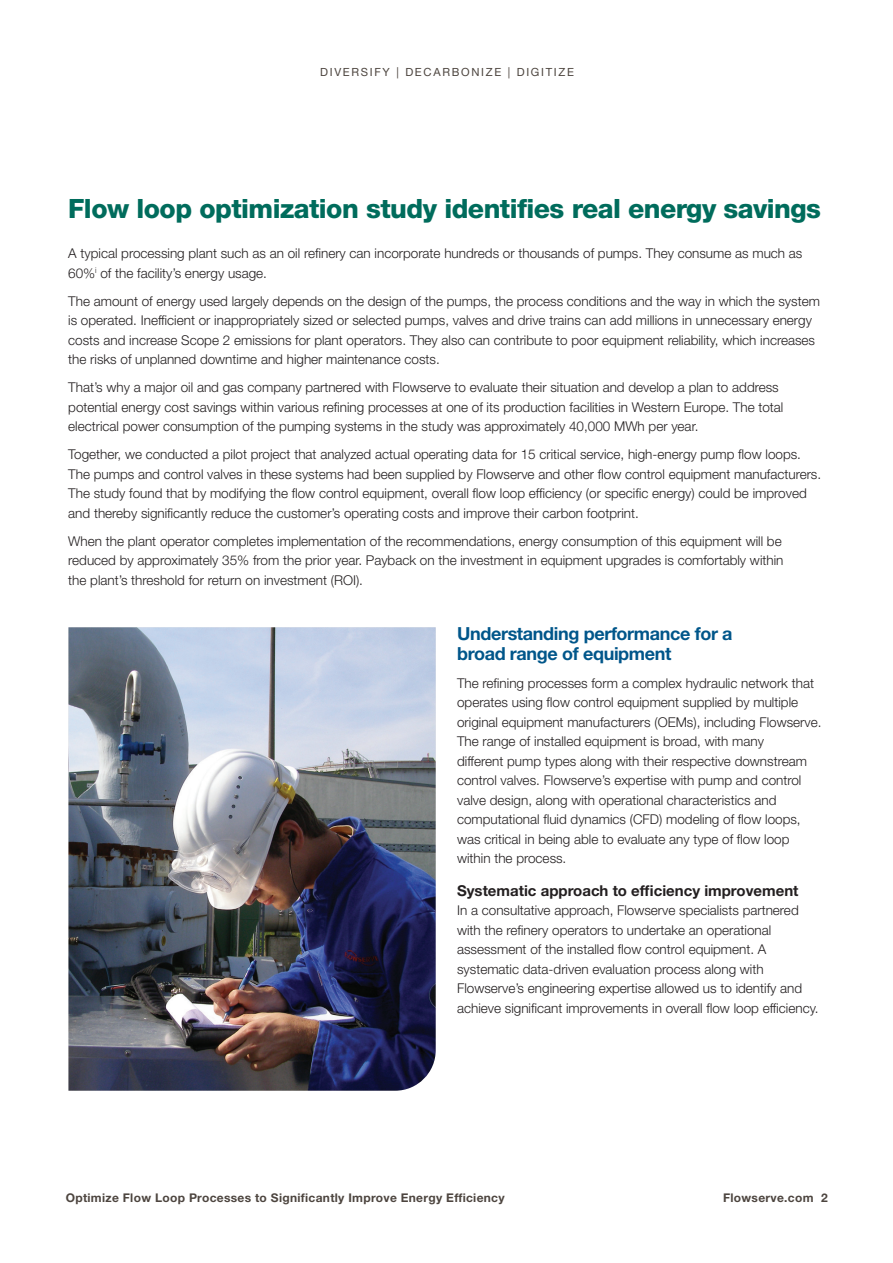
<style>
.page{position:relative;width:893px;height:1263px;background:#fff}
.page>*{position:absolute;margin:0;border:0;box-sizing:border-box;transform-origin:0 0}
.Body_copy{font:800 26.7px "Helvetica Neue LT Std";letter-spacing:-.02em;color:#006c5c}
.Subhead_Level_1__blu{font:700 18px/19.5px "Helvetica Neue LT Std";letter-spacing:-.02em;color:#00568a}
.Subhead_Level_2__bla{font:700 15px "Helvetica Neue LT Std";color:#231f20}
.Body_copy-2{font:300 13.5px/19.5px "Helvetica Neue LT Std";color:#231f20}
.t1{font:700 12px "Helvetica Neue LT Std";letter-spacing:.025em;color:#4d453f}
.t2{font:11.25px "Helvetica Neue LT Std";letter-spacing:.15em;color:#4d453f}
</style>
<div class="page">
<img style="left:68px;top:627px;width:368px;height:464px">
<p class="t2" style="left:320px;top:65px;width:255px">DIVERSIFY | DECARBONIZE | DIGITIZE</p>
<p class="Body_copy" style="left:68px;top:193px;width:754px">Flow loop optimization study identifies real energy savings</p>
<p class="Body_copy-2" style="left:68px;top:243px;width:736px">A typical processing plant such as an oil refinery can incorporate hundreds or thousands of pumps. They consume as much as<br>60%<sup>i</sup> of the facility’s energy usage.</p>
<p class="Body_copy-2" style="left:68px;top:291px;width:753px">The amount of energy used largely depends on the design of the pumps, the process conditions and the way in which the system is operated. Inefficient or inappropriately sized or selected pumps, valves and drive trains can add millions in unnecessary energy costs and increase Scope 2 emissions for plant operators. They also can contribute to poor equipment reliability, which increases the risks of unplanned downtime and higher maintenance costs.</p>
<p class="Body_copy-2" style="left:68px;top:377px;width:717px">That’s why a major oil and gas company partnered with Flowserve to evaluate their situation and develop a plan to address potential energy cost savings within various refining processes at one of its production facilities in Western Europe. The total electrical power consumption of the pumping systems in the study was approximately 40,000 MWh per year.</p>
<p class="Body_copy-2" style="left:68px;top:444px;width:754px">Together, we conducted a pilot project that analyzed actual operating data for 15 critical service, high-energy pump flow loops.<br>The pumps and control valves in these systems had been supplied by Flowserve and other flow control equipment manufacturers.<br>The study found that by modifying the flow control equipment, overall flow loop efficiency (or specific energy) could be improved and thereby significantly reduce the customer’s operating costs and improve their carbon footprint.</p>
<p class="Body_copy-2" style="left:68px;top:531px;width:717px">When the plant operator completes implementation of the recommendations, energy consumption of this equipment will be reduced by approximately 35% from the prior year. Payback on the investment in equipment upgrades is comfortably within the plant’s threshold for return on investment (ROI).</p>
<p class="Subhead_Level_1__blu" style="left:457px;top:624px;width:277px">Understanding performance for a broad range of equipment</p>
<p class="Body_copy-2" style="left:457px;top:673px;width:366px">The refining processes form a complex hydraulic network that operates using flow control equipment supplied by multiple original equipment manufacturers (OEMs), including Flowserve.<br>The range of installed equipment is broad, with many<br>different pump types along with their respective downstream control valves. Flowserve’s expertise with pump and control valve design, along with operational characteristics and computational fluid dynamics (CFD) modeling of flow loops, was critical in being able to evaluate any type of flow loop within the process.</p>
<p class="Subhead_Level_2__bla" style="left:457px;top:881px;width:343px">Systematic approach to efficiency improvement</p>
<p class="Body_copy-2" style="left:457px;top:900px;width:363px">In a consultative approach, Flowserve specialists partnered with the refinery operators to undertake an operational assessment of the installed flow control equipment. A systematic data-driven evaluation process along with Flowserve’s engineering expertise allowed us to identify and achieve significant improvements in overall flow loop efficiency.</p>
<p class="t1" style="left:66px;top:1190px;width:440px">Optimize Flow Loop Processes to Significantly Improve Energy Efficiency</p>
<p class="t1" style="left:723px;top:1190px;width:106px">Flowserve.com 2</p>
</div>
